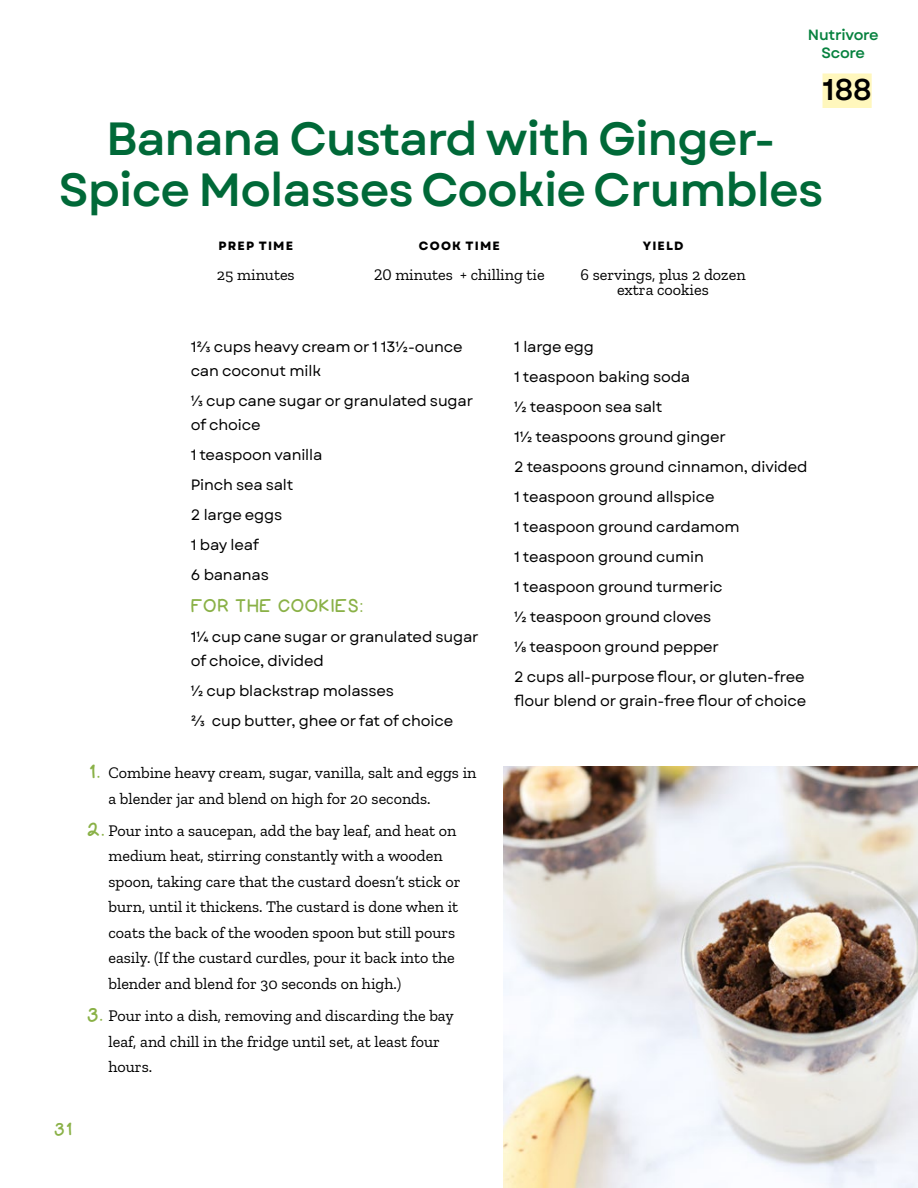
<style>
.page{position:relative;width:918px;height:1188px;background:#fff}
.page>*{position:absolute;margin:0;border:0;box-sizing:border-box;transform-origin:0 0}
.t1{font:46.5px/51px "Garet Variable";letter-spacing:-.02em;color:#006938;text-align:center}
.t2{font:30px "Garet Variable";color:#000}
.t3{font:18px "Hello Lori";letter-spacing:.05em;color:#8ab147}
.t4{font:16.2px/25.5px "Zilla Slab";color:#000}
.t5{font:15px/30px "Garet Variable";letter-spacing:-.01em;color:#000}
.t6{font:14.85px/17.9px "Garet Variable";letter-spacing:-.015em;color:#07823f;text-align:center}
.t7{font:12px "Garet Variable";letter-spacing:.1em;color:#000}
.s1{font-family:"Hello Lori";font-size:19.5px;color:#8ab147}
</style>
<div class="page">
<img style="left:504px;top:767px;width:414px;height:421px">
<div style="left:823px;top:73px;width:49px;height:35px;background:#fff7bd"></div>
<p class="t6" style="left:808px;top:26px;width:72px">Nutrivore<br>Score</p>
<h2 class="t2" style="left:823px;top:71px;width:51px">188</h2>
<h1 class="t1" style="left:59px;top:114px;width:766px">Banana Custard with Ginger-<br>Spice Molasses Cookie Crumbles</h1>
<p class="t7" style="left:219px;top:238px;width:76px">PREP TIME</p>
<p class="t4" style="left:217px;top:262px;width:79px">25 minutes</p>
<p class="t7" style="left:419px;top:238px;width:82px">COOK TIME</p>
<p class="t4" style="left:374px;top:262px;width:172px">20 minutes + chilling tie</p>
<p class="t7" style="left:643px;top:238px;width:42px">YIELD</p>
<p class="t4" style="left:580px;top:267px;width:167px;line-height:15px;text-align:center">6 servings, plus 2 dozen extra cookies</p>
<p class="t5" style="left:191px;top:335px;width:274px;line-height:24px">1⅔ cups heavy cream or 1 13½-ounce can coconut milk</p>
<p class="t5" style="left:191px;top:389px;width:284px;line-height:24px">⅓ cup cane sugar or granulated sugar of choice</p>
<p class="t5" style="left:191px;top:440px;width:133px">1 teaspoon vanilla<br>Pinch sea salt<br>2 large eggs<br>1 bay leaf<br>6 bananas</p>
<p class="t3" style="left:191px;top:594px;width:174px">FOR THE COOKIES:</p>
<p class="t5" style="left:191px;top:625px;width:290px;line-height:24px">1¼ cup cane sugar or granulated sugar of choice, divided</p>
<p class="t5" style="left:191px;top:676px;width:264px">½ cup blackstrap molasses<br>⅔ cup butter, ghee or fat of choice</p>
<p class="t4" style="left:108px;top:760px;width:370px;text-indent:-20px"><span class="s1">1.</span> Combine heavy cream, sugar, vanilla, salt and eggs in a blender jar and blend on high for 20 seconds.</p>
<p class="t4" style="left:108px;top:818px;width:354px;text-indent:-20px"><span class="s1">2.</span> Pour into a saucepan, add the bay leaf, and heat on medium heat, stirring constantly with a wooden spoon, taking care that the custard doesn’t stick or burn, until it thickens. The custard is done when it coats the back of the wooden spoon but still pours easily. (If the custard curdles, pour it back into the blender and blend for 30 seconds on high.)</p>
<p class="t4" style="left:108px;top:1003px;width:347px;text-indent:-20px"><span class="s1">3.</span> Pour into a dish, removing and discarding the bay leaf, and chill in the fridge until set, at least four hours.</p>
<p class="t3" style="left:55px;top:1118px;width:18px">31</p>
<p class="t5" style="left:514px;top:332px;width:295px">1 large egg<br>1 teaspoon baking soda<br>½ teaspoon sea salt<br>1½ teaspoons ground ginger<br>2 teaspoons ground cinnamon, divided<br>1 teaspoon ground allspice<br>1 teaspoon ground cardamom<br>1 teaspoon ground cumin<br>1 teaspoon ground turmeric<br>½ teaspoon ground cloves<br>⅛ teaspoon ground pepper<br>2 cups all-purpose flour, or gluten-free</p>
<p class="t5" style="left:514px;top:686px;width:294px">flour blend or grain-free flour of choice</p>
</div>
